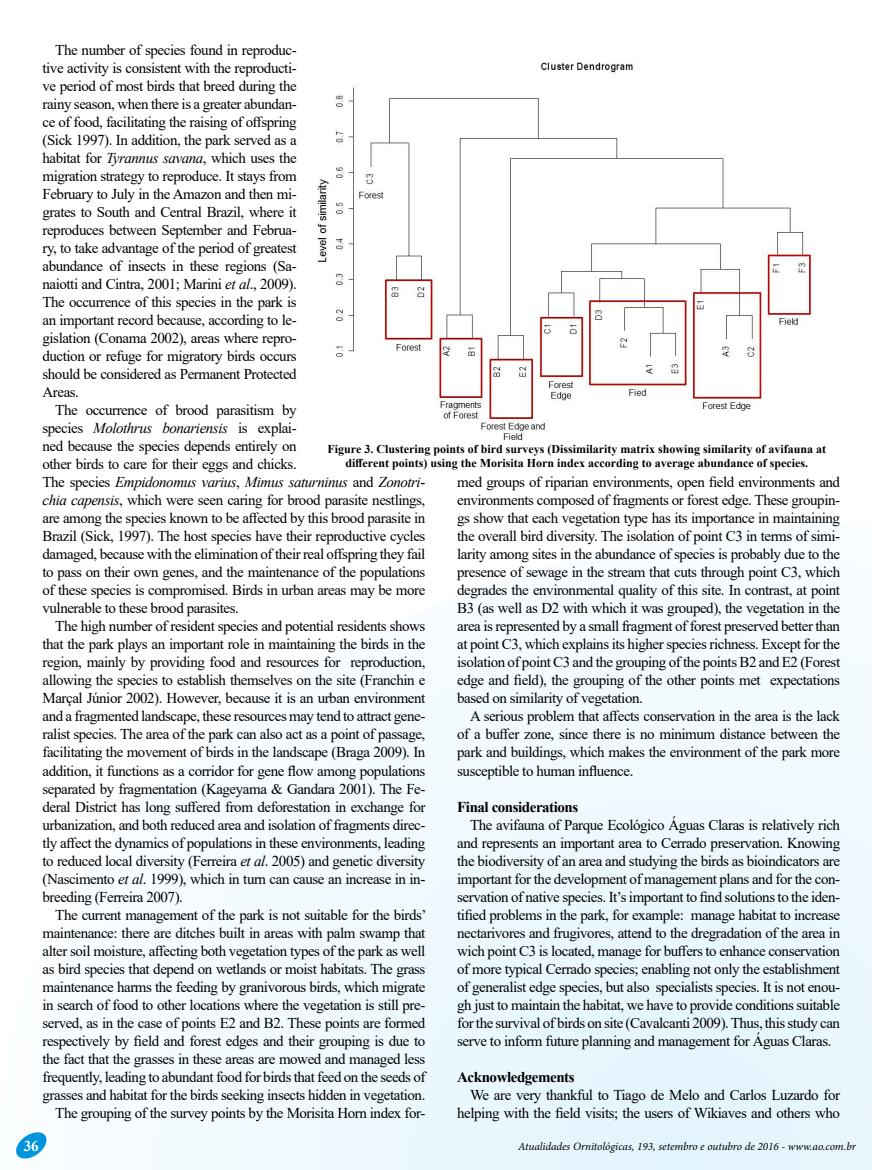
<style>
.page{position:relative;width:872px;height:1170px;background:#fff}
.page>*{position:absolute;margin:0;border:0;box-sizing:border-box;transform-origin:0 0}
.t1{font:15px/18px "Times New Roman";letter-spacing:-.03em;color:#000;text-align:justify}
.t2{font:700 15px "Times New Roman";letter-spacing:-.03em;color:#000}
.t3{font:700 15px "Times New Roman";color:#fff}
.t4{font:700 12px/14.4px "Times New Roman";color:#000;text-align:center}
.t5{font:italic 11.25px "Minion Pro";letter-spacing:-.005em;color:#000}
.s1{font-style:italic}
</style>
<div class="page">
<svg style="left:155px;top:632px;width:716px;height:537px"></svg>
<svg style="left:871px;top:731px;width:1px;height:438px"></svg>
<svg style="left:16px;top:1132px;width:31px;height:27px"></svg>
<img style="left:317px;top:62px;width:498px;height:378px">
<p class="t1" style="left:43px;top:41px;width:256px;text-indent:13px">The number of species found in reproduc&shy;tive activity is consistent with the reproducti&shy;ve period of most birds that breed during the rainy season, when there is a greater abundan&shy;ce of food, facilitating the raising of offspring (Sick 1997). In addition, the park served as a habitat for <span class="s1">Tyrannus savana</span>, which uses the migration strategy to reproduce. It stays from February to July in the Amazon and then mi&shy;grates to South and Central Brazil, where it reproduces between September and Februa&shy;ry, to take advantage of the period of greatest abundance of insects in these regions (Sa&shy;naiotti and Cintra, 2001; Marini <span class="s1">et al</span>., 2009).<br>The occurrence of this species in the park is an important record because, according to le&shy;gislation (Conama 2002), areas where repro&shy;duction or refuge for migratory birds occurs should be considered as Permanent Protected Areas.</p>
<p class="t1" style="left:43px;top:401px;width:384px;text-align:left;text-indent:13px">The occurrence of brood parasitism by<br>species <span class="s1">Molothrus bonariensis</span> is explai-<br>ned because the species depends entirely on<br>other birds to care for their eggs and chicks.<br>The species <span class="s1">Empidonomus varius</span>, <span class="s1">Mimus saturninus</span> and <span class="s1">Zonotri&shy;chia capensis</span>, which were seen caring for brood parasite nestlings, are among the species known to be affected by this brood parasite in Brazil (Sick, 1997). The host species have their reproductive cycles damaged, because with the elimination of their real offspring they fail to pass on their own genes, and the maintenance of the populations of these species is compromised. Birds in urban areas may be more vulnerable to these brood parasites.</p>
<p class="t1" style="left:43px;top:617px;width:384px;text-indent:13px">The high number of resident species and potential residents shows that the park plays an important role in maintaining the birds in the region, mainly by providing food and resources for reproduction, allowing the species to establish themselves on the site (Franchin e Marçal Júnior 2002). However, because it is an urban environment and a fragmented landscape, these resources may tend to attract gene&shy;ralist species. The area of the park can also act as a point of passage, facilitating the movement of birds in the landscape (Braga 2009). In addition, it functions as a corridor for gene flow among populations separated by fragmentation (Kageyama &amp; Gandara 2001). The Fe&shy;deral District has long suffered from deforestation in exchange for urbanization, and both reduced area and isolation of fragments direc&shy;tly affect the dynamics of populations in these environments, leading to reduced local diversity (Ferreira <span class="s1">et al</span>. 2005) and genetic diversity (Nascimento <span class="s1">et al</span>. 1999), which in turn can cause an increase in in&shy;breeding (Ferreira 2007).</p>
<p class="t1" style="left:43px;top:905px;width:385px;text-align:right">The current management of the park is not suitable for the birds’ maintenance: there are ditches built in areas with palm swamp that alter soil moisture, affecting both vegetation types of the park as well as bird species that depend on wetlands or moist habitats. The grass maintenance harms the feeding by granivorous birds, which migrate in search of food to other locations where the vegetation is still pre&shy;served, as in the case of points E2 and B2. These points are formed respectively by field and forest edges and their grouping is due to the fact that the grasses in these areas are mowed and managed less frequently, leading to abundant food for birds that feed on the seeds of grasses and habitat for the birds seeking insects hidden in vegetation.<br>The grouping of the survey points by the Morisita Horn index for-</p>
<p class="t4" style="left:327px;top:441px;width:500px">Figure 3. Clustering points of bird surveys (Dissimilarity matrix showing similarity of avifauna at different points) using the Morisita Horn index according to average abundance of species.</p>
<p class="t1" style="left:457px;top:473px;width:384px">med groups of riparian environments, open field environments and environments composed of fragments or forest edge. These groupin&shy;gs show that each vegetation type has its importance in maintaining the overall bird diversity. The isolation of point C3 in terms of simi&shy;larity among sites in the abundance of species is probably due to the presence of sewage in the stream that cuts through point C3, which degrades the environmental quality of this site. In contrast, at point B3 (as well as D2 with which it was grouped), the vegetation in the area is represented by a small fragment of forest preserved better than at point C3, which explains its higher species richness. Except for the isolation of point C3 and the grouping of the points B2 and E2 (Forest edge and field), the grouping of the other points met expectations based on similarity of vegetation.</p>
<p class="t1" style="left:457px;top:707px;width:384px;text-indent:13px">A serious problem that affects conservation in the area is the lack of a buffer zone, since there is no minimum distance between the park and buildings, which makes the environment of the park more susceptible to human influence.</p>
<p class="t2" style="left:457px;top:795px;width:123px">Final considerations</p>
<p class="t1" style="left:457px;top:815px;width:384px;text-indent:13px">The avifauna of Parque Ecológico Águas Claras is relatively rich and represents an important area to Cerrado preservation. Knowing the biodiversity of an area and studying the birds as bioindicators are important for the development of management plans and for the con&shy;servation of native species. It’s important to find solutions to the iden&shy;tified problems in the park, for example: manage habitat to increase nectarivores and frugivores, attend to the dregradation of the area in wich point C3 is located, manage for buffers to enhance conservation of more typical Cerrado species; enabling not only the establishment of generalist edge species, but also specialists species. It is not enou&shy;gh just to maintain the habitat, we have to provide conditions suitable for the survival of birds on site (Cavalcanti 2009). Thus, this study can serve to inform future planning and management for Águas Claras.</p>
<p class="t2" style="left:457px;top:1065px;width:119px">Acknowledgements</p>
<p class="t1" style="left:457px;top:1085px;width:384px;text-align:right">We are very thankful to Tiago de Melo and Carlos Luzardo for helping with the field visits; the users of Wikiaves and others who</p>
<p class="t3" style="left:24px;top:1134px;width:17px">36</p>
<p class="t5" style="left:518px;top:1138px;width:339px">Atualidades Ornitológicas, 193, setembro e outubro de 2016 - www.ao.com.br</p>
</div>
